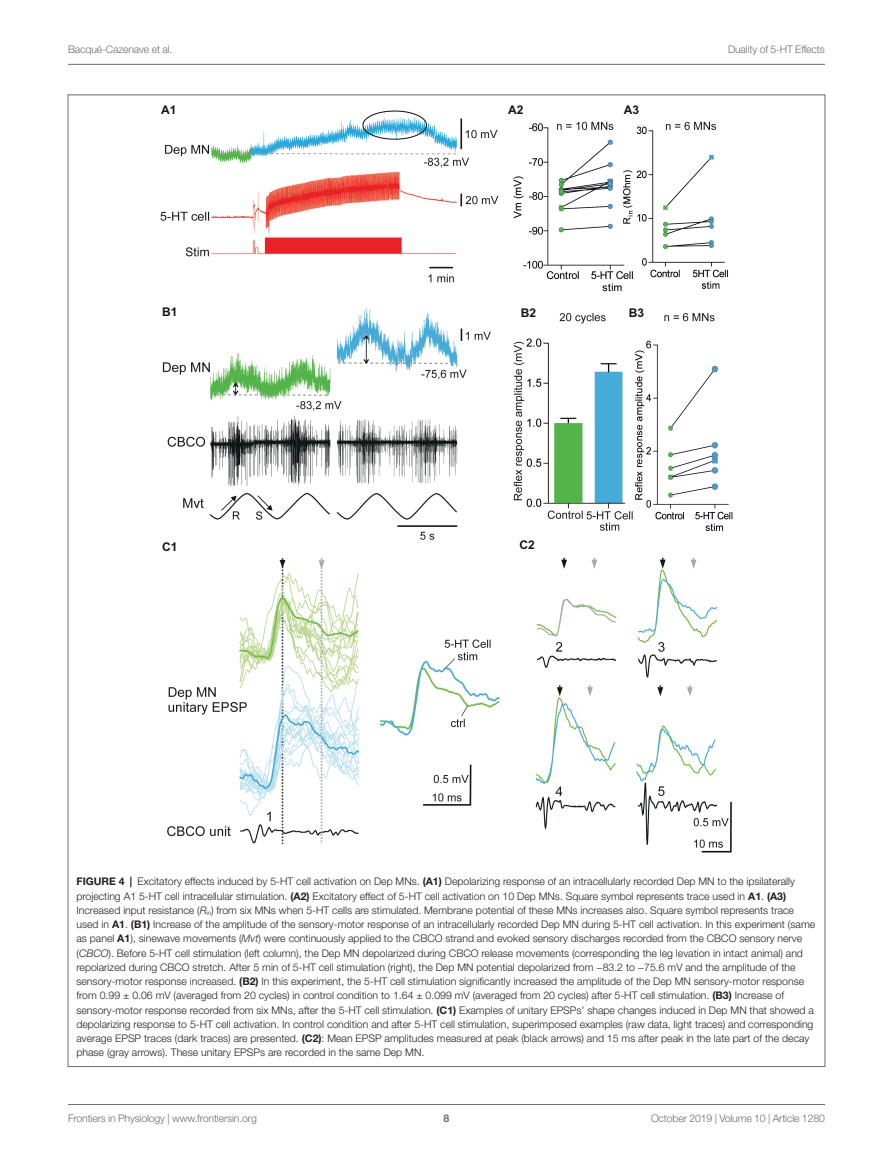
<style>
.page{position:relative;width:893px;height:1170px;background:#fff}
.page>*{position:absolute;margin:0;border:0;box-sizing:border-box;transform-origin:0 0}
.t1{font:700 12px "Arial";color:#121617}
.FIG_LEG{font:300 10.5px/14.2px "Helvetica Neue LT Std";color:#231f20}
.t2{font:300 10.5px "Helvetica Neue LT Std";letter-spacing:-.015em;color:#6c6d70}
.t3{font:700 10.5px "Helvetica Neue LT Std";color:#6c6d70}
.s1{font-weight:700}
.s2{font-style:italic}
</style>
<div class="page">
<hr style="left:68px;top:64px;width:757px;height:1px;background:#6c6d70">
<hr style="left:68px;top:1104px;width:757px;height:1px;background:#6c6d70">
<img style="left:160px;top:110px;width:573px;height:743px">
<p class="t2" style="left:68px;top:42px;width:106px">Bacqué-Cazenave et al.</p>
<p class="t2" style="left:728px;top:42px;width:98px">Duality of 5-HT Effects</p>
<p class="t1" style="left:161px;top:101px;width:17px">A1</p>
<p class="t1" style="left:508px;top:101px;width:17px">A2</p>
<p class="t1" style="left:624px;top:101px;width:17px">A3</p>
<p class="t1" style="left:162px;top:304px;width:17px">B1</p>
<p class="t1" style="left:521px;top:305px;width:17px">B2</p>
<p class="t1" style="left:629px;top:305px;width:17px">B3</p>
<p class="t1" style="left:162px;top:538px;width:17px">C1</p>
<p class="t1" style="left:519px;top:537px;width:17px">C2</p>
<p class="FIG_LEG" style="left:76px;top:874px;width:740px"><span class="s1">FIGURE 4 |</span> Excitatory effects induced by 5-HT cell activation on Dep MNs. <span class="s1">(A1)</span> Depolarizing response of an intracellularly recorded Dep MN to the ipsilaterally projecting A1 5-HT cell intracellular stimulation. <span class="s1">(A2)</span> Excitatory effect of 5-HT cell activation on 10 Dep MNs. Square symbol represents trace used in <span class="s1">A1</span>. <span class="s1">(A3)<br></span>Increased input resistance (<span class="s2">R</span><sub>in</sub>) from six MNs when 5-HT cells are stimulated. Membrane potential of these MNs increases also. Square symbol represents trace used in <span class="s1">A1</span>. <span class="s1">(B1)</span> Increase of the amplitude of the sensory-motor response of an intracellularly recorded Dep MN during 5-HT cell activation. In this experiment (same as panel <span class="s1">A1</span>), sinewave movements (<span class="s2">Mvt</span>) were continuously applied to the CBCO strand and evoked sensory discharges recorded from the CBCO sensory nerve (<span class="s2">CBCO</span>). Before 5-HT cell stimulation (left column), the Dep MN depolarized during CBCO release movements (corresponding the leg levation in intact animal) and repolarized during CBCO stretch. After 5 min of 5-HT cell stimulation (right), the Dep MN potential depolarized from −83.2 to −75.6 mV and the amplitude of the sensory-motor response increased. <span class="s1">(B2)</span> In this experiment, the 5-HT cell stimulation significantly increased the amplitude of the Dep MN sensory-motor response from 0.99 ± 0.06 mV (averaged from 20 cycles) in control condition to 1.64 ± 0.099 mV (averaged from 20 cycles) after 5-HT cell stimulation. <span class="s1">(B3)</span> Increase of sensory-motor response recorded from six MNs, after the 5-HT cell stimulation. <span class="s1">(C1)</span> Examples of unitary EPSPs’ shape changes induced in Dep MN that showed a depolarizing response to 5-HT cell activation. In control condition and after 5-HT cell stimulation, superimposed examples (raw data, light traces) and corresponding average EPSP traces (dark traces) are presented. <span class="s1">(C2)</span>: Mean EPSP amplitudes measured at peak (black arrows) and 15 ms after peak in the late part of the decay phase (gray arrows). These unitary EPSPs are recorded in the same Dep MN.</p>
<p class="t2" style="left:68px;top:1111px;width:190px">Frontiers in Physiology | www.frontiersin.org</p>
<p class="t3" style="left:444px;top:1111px;width:7px">8</p>
<p class="t2" style="left:651px;top:1111px;width:175px">October 2019 | Volume 10 | Article 1280</p>
</div>
